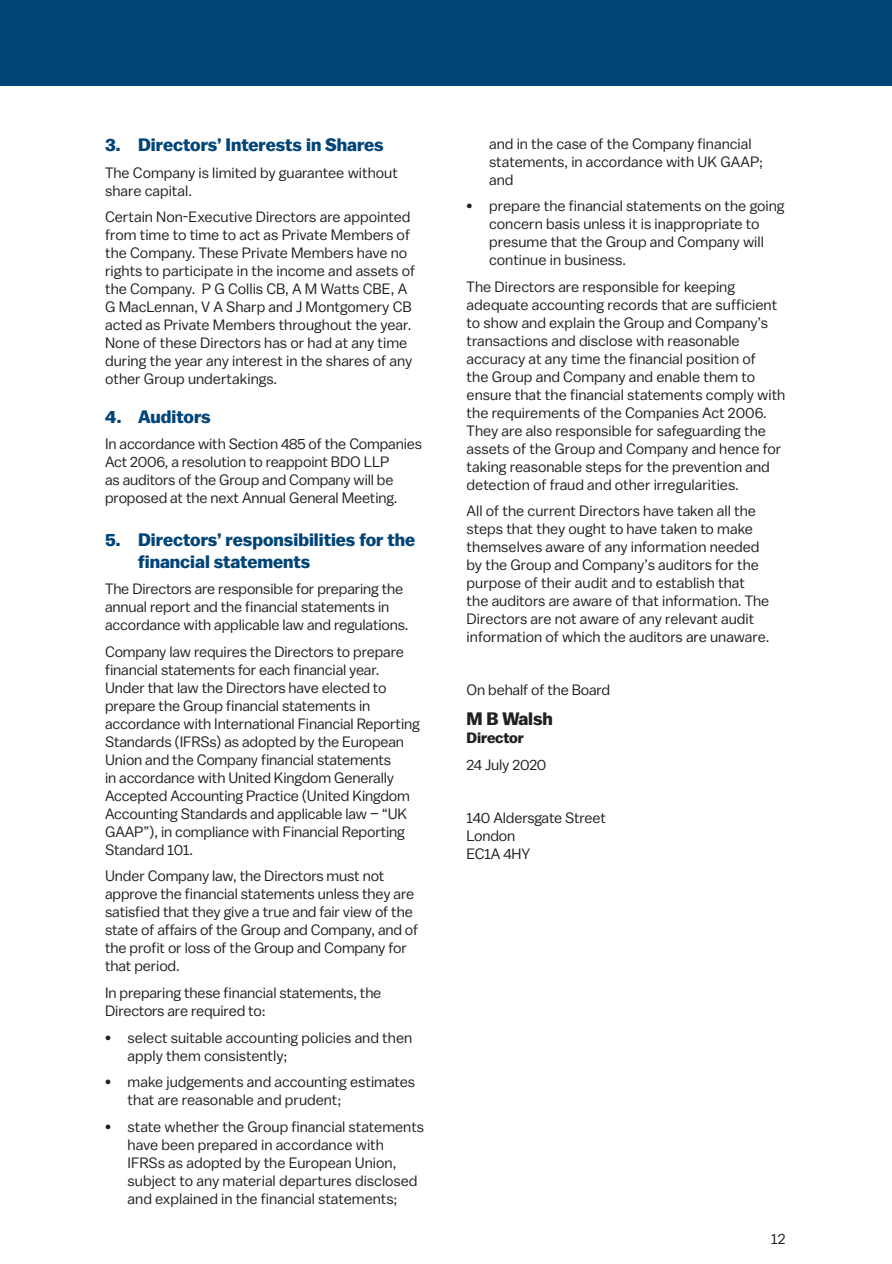
<style>
.page{position:relative;width:892px;height:1264px;background:#fff}
.page>*{position:absolute;margin:0;border:0;box-sizing:border-box;transform-origin:0 0}
.t1{font:700 18px/21.6px "Balto";color:#014478}
.t2{font:700 18px "Balto";letter-spacing:-.01em;color:#231f20}
.t3{font:15px/18px "Balto";letter-spacing:-.005em;color:#231f20}
.t4{font:700 15px "Balto";letter-spacing:-.01em;color:#231f20}
</style>
<div class="page">
<div style="left:0;top:0;width:892px;height:85px;background:#014478"></div>
<p class="t1" style="left:105px;top:134px;width:280px">3. Directors’ Interests in Shares</p>
<p class="t3" style="left:105px;top:163px;width:294px">The Company is limited by guarantee without share capital.</p>
<p class="t3" style="left:105px;top:207px;width:312px">Certain Non-Executive Directors are appointed from time to time to act as Private Members of the Company. These Private Members have no rights to participate in the income and assets of the Company. P G Collis CB, A M Watts CBE, A G MacLennan, V A Sharp and J Montgomery CB acted as Private Members throughout the year.<br>None of these Directors has or had at any time during the year any interest in the shares of any other Group undertakings.</p>
<p class="t1" style="left:105px;top:405px;width:107px">4. Auditors</p>
<p class="t3" style="left:105px;top:434px;width:318px">In accordance with Section 485 of the Companies Act 2006, a resolution to reappoint BDO LLP<br>as auditors of the Group and Company will be proposed at the next Annual General Meeting.</p>
<p class="t1" style="left:138px;top:529px;width:279px;text-indent:-33px">5. Directors’ responsibilities for the financial statements</p>
<p class="t3" style="left:105px;top:579px;width:305px">The Directors are responsible for preparing the annual report and the financial statements in accordance with applicable law and regulations.</p>
<p class="t3" style="left:105px;top:642px;width:316px">Company law requires the Directors to prepare financial statements for each financial year.<br>Under that law the Directors have elected to prepare the Group financial statements in accordance with International Financial Reporting Standards (IFRSs) as adopted by the European Union and the Company financial statements<br>in accordance with United Kingdom Generally Accepted Accounting Practice (United Kingdom Accounting Standards and applicable law – “UK GAAP”), in compliance with Financial Reporting Standard 101.</p>
<p class="t3" style="left:105px;top:866px;width:315px">Under Company law, the Directors must not approve the financial statements unless they are satisfied that they give a true and fair view of the state of affairs of the Group and Company, and of the profit or loss of the Group and Company for that period.</p>
<p class="t3" style="left:105px;top:983px;width:278px">In preparing these financial statements, the<br>Directors are required to:</p>
<p class="t3" style="left:128px;top:1027px;width:286px;text-indent:-22px">• select suitable accounting policies and then apply them consistently;</p>
<p class="t3" style="left:128px;top:1072px;width:289px;text-indent:-22px">• make judgements and accounting estimates that are reasonable and prudent;</p>
<p class="t3" style="left:128px;top:1116px;width:298px;text-indent:-22px">• state whether the Group financial statements have been prepared in accordance with IFRSs as adopted by the European Union, subject to any material departures disclosed and explained in the financial statements;</p>
<p class="t3" style="left:489px;top:134px;width:275px">and in the case of the Company financial statements, in accordance with UK GAAP; and</p>
<p class="t3" style="left:489px;top:196px;width:297px;text-indent:-22px">• prepare the financial statements on the going concern basis unless it is inappropriate to presume that the Group and Company will continue in business.</p>
<p class="t3" style="left:467px;top:277px;width:320px">The Directors are responsible for keeping adequate accounting records that are sufficient to show and explain the Group and Company’s transactions and disclose with reasonable accuracy at any time the financial position of<br>the Group and Company and enable them to ensure that the financial statements comply with the requirements of the Companies Act 2006.<br>They are also responsible for safeguarding the assets of the Group and Company and hence for taking reasonable steps for the prevention and detection of fraud and other irregularities.</p>
<p class="t3" style="left:467px;top:501px;width:304px">All of the current Directors have taken all the steps that they ought to have taken to make themselves aware of any information needed by the Group and Company’s auditors for the purpose of their audit and to establish that the auditors are aware of that information. The Directors are not aware of any relevant audit information of which the auditors are unaware.</p>
<p class="t3" style="left:467px;top:680px;width:145px">On behalf of the Board</p>
<p class="t2" style="left:467px;top:708px;width:88px">M B Walsh</p>
<p class="t4" style="left:467px;top:729px;width:59px">Director</p>
<p class="t3" style="left:467px;top:755px;width:81px">24 July 2020</p>
<p class="t3" style="left:467px;top:808px;width:141px">140 Aldersgate Street<br>London<br>EC1A 4HY</p>
<p class="t3" style="left:771px;top:1228px;width:16px">12</p>
</div>
